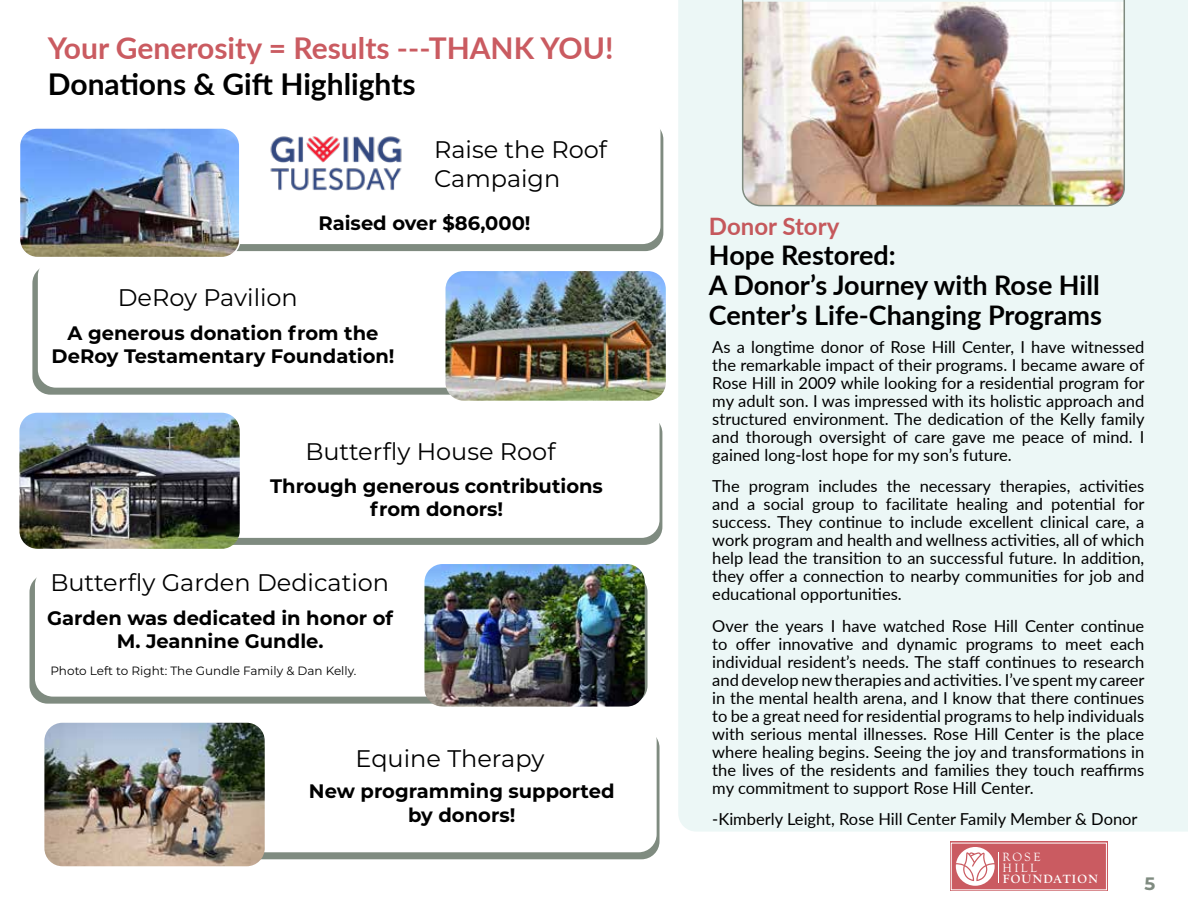
<style>
.page{position:relative;width:1188px;height:918px;background:#fff}
.page>*{position:absolute;margin:0;border:0;box-sizing:border-box;transform-origin:0 0}
.t1{font:700 30px "Lato";color:#ca5b61}
.t2{font:700 30px "Lato";color:#000}
.t3{font:700 27px/30px "Lato";color:#000}
.t4{font:24px/28.8px "Montserrat";color:#000}
.t5{font:700 24px "Lato";color:#c5585c}
.t6{font:700 19.5px/23.4px "Montserrat";color:#000;text-align:center}
.t7{font:700 18px "Montserrat";color:#7f8b80}
.t8{font:16.5px/18px "Lato";color:#000;text-align:justify}
.t9{font:700 12.3px "Goudy Old Style T";letter-spacing:.1em;color:#fff}
.t10{font:12.3px/10.8px "Goudy Old Style T";letter-spacing:.2em;color:#fff}
.t11{font:12px "Montserrat";color:#000}
</style>
<div class="page">
<div style="left:950px;top:842px;width:157px;height:49px;background:#ca5b61"></div>
<div style="left:951px;top:843px;width:156px;height:47px;border:1px solid #fff"></div>
<svg style="left:956px;top:847px;width:39px;height:39px"></svg>
<hr style="left:998px;top:852px;width:1px;height:31px;background:#fff">
<div style="left:44px;top:415px;width:618px;height:130px;background:#7f8b80;border-radius:18px"></div>
<svg style="left:42px;top:730px;width:618px;height:129px;background:#859186"></svg>
<div style="left:35px;top:412px;width:625px;height:126px;background:#fff"></div>
<svg style="left:42px;top:730px;width:615px;height:122px"></svg>
<div style="left:32px;top:265px;width:618px;height:130px;background:#7f8b80;border-radius:18px"></div>
<div style="left:30px;top:574px;width:618px;height:130px;background:#7f8b80;border-radius:18px"></div>
<div style="left:38px;top:258px;width:610px;height:130px;background:#fff;border-radius:18px"></div>
<div style="left:35px;top:567px;width:610px;height:130px;background:#fff;border-radius:18px"></div>
<div style="left:45px;top:122px;width:618px;height:129px;background:#7f8b80;border-radius:18px"></div>
<div style="left:51px;top:122px;width:609px;height:122px;background:#fff"></div>
<div style="left:678px;top:0;width:510px;height:832px;background:#ecf7f6"></div>
<img style="left:742px;top:0;width:383px;height:206px">
<img style="left:263px;top:133px;width:145px;height:60px">
<img style="left:446px;top:271px;width:220px;height:130px">
<img style="left:19px;top:413px;width:221px;height:136px">
<img style="left:424px;top:564px;width:221px;height:143px">
<img style="left:44px;top:723px;width:221px;height:143px">
<img style="left:22px;top:128px;width:218px;height:127px">
<div style="left:19px;top:127px;width:222px;height:131px;border:2px solid #fff;border-radius:18px"></div>
<h1 class="t1" style="left:48px;top:26px;width:567px">Your Generosity = Results ---THANK YOU!</h1>
<h1 class="t2" style="left:48px;top:62px;width:369px">Donations &amp; Gift Highlights</h1>
<h3 class="t4" style="left:434px;top:134px;width:174px">Raise the Roof<br>Campaign</h3>
<p class="t6" style="left:319px;top:210px;width:214px">Raised over $86,000!</p>
<h3 class="t4" style="left:118px;top:282px;width:182px">DeRoy Pavilion</h3>
<p class="t6" style="left:52px;top:320px;width:345px">A generous donation from the<br>DeRoy Testamentary Foundation!</p>
<h3 class="t4" style="left:305px;top:436px;width:252px">Butterfly House Roof</h3>
<p class="t6" style="left:270px;top:473px;width:334px">Through generous contributions from donors!</p>
<h3 class="t4" style="left:50px;top:567px;width:340px">Butterfly Garden Dedication</h3>
<p class="t6" style="left:47px;top:605px;width:347px">Garden was dedicated in honor of<br>M. Jeannine Gundle.</p>
<p class="t11" style="left:50px;top:662px;width:307px">Photo Left to Right: The Gundle Family &amp; Dan Kelly.</p>
<h3 class="t4" style="left:356px;top:743px;width:190px">Equine Therapy</h3>
<p class="t6" style="left:309px;top:779px;width:307px">New programming supported by donors!</p>
<h3 class="t5" style="left:709px;top:208px;width:132px">Donor Story</h3>
<h2 class="t3" style="left:709px;top:239px;width:394px">Hope Restored:<br>A Donor’s Journey with Rose Hill<br>Center’s Life-Changing Programs</h2>
<p class="t8" style="left:712px;top:337px;width:434px">As a longtime donor of Rose Hill Center, I have witnessed the remarkable impact of their programs. I became aware of Rose Hill in 2009 while looking for a residential program for my adult son. I was impressed with its holistic approach and structured environment. The dedication of the Kelly family and thorough oversight of care gave me peace of mind. I gained long-lost hope for my son’s future.</p>
<p class="t8" style="left:712px;top:476px;width:434px">The program includes the necessary therapies, activities and a social group to facilitate healing and potential for success. They continue to include excellent clinical care, a work program and health and wellness activities, all of which help lead the transition to an successful future. In addition, they offer a connection to nearby communities for job and educational opportunities.</p>
<p class="t8" style="left:712px;top:616px;width:434px">Over the years I have watched Rose Hill Center continue to offer innovative and dynamic programs to meet each individual resident’s needs. The staff continues to research and develop new therapies and activities. I’ve spent my career in the mental health arena, and I know that there continues to be a great need for residential programs to help individuals with serious mental illnesses. Rose Hill Center is the place where healing begins. Seeing the joy and transformations in the lives of the residents and families they touch reaffirms my commitment to support Rose Hill Center.</p>
<p class="t8" style="left:712px;top:809px;width:427px">-Kimberly Leight, Rose Hill Center Family Member &amp; Donor</p>
<p class="t10" style="left:1002px;top:852px;width:40px">ROSE<br>HILL</p>
<p class="t9" style="left:1003px;top:872px;width:96px">FOUNDATION</p>
<p class="t7" style="left:1145px;top:871px;width:12px">5</p>
</div>
